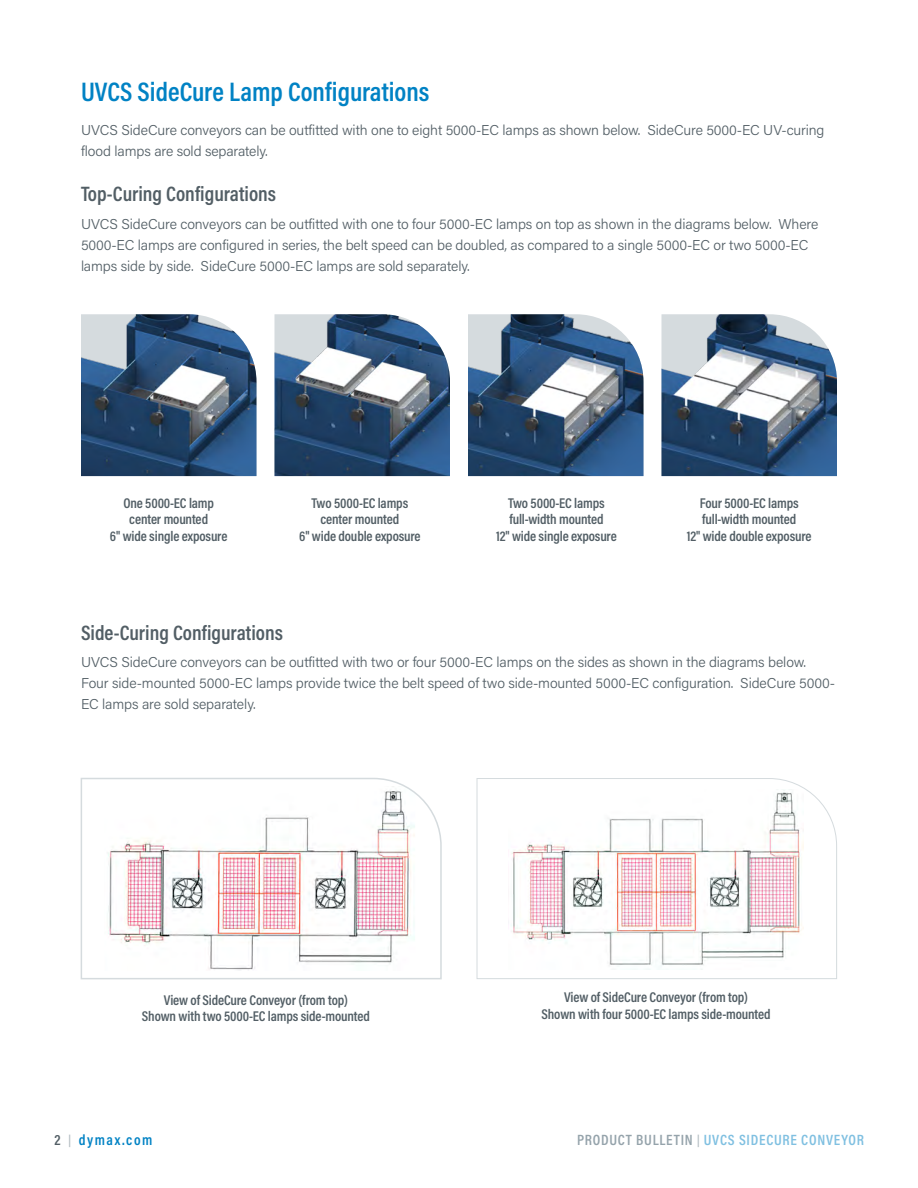
<style>
.page{position:relative;width:918px;height:1188px;background:#fff}
.page>*{position:absolute;margin:0;border:0;box-sizing:border-box;transform-origin:0 0}
.t1{font:600 27px "Acumin Pro Cond";color:#0082c4}
.t2{font:600 21px "Acumin Pro Cond";color:#525e65}
.t3{font:600 15px "Acumin Pro Cond";letter-spacing:.05em;color:#80c0e1}
.t4{font:600 15px "Acumin Pro Cond";letter-spacing:.1em;color:#0082c4}
.t5{font:14.25px/21px "Acumin Variable Concept";letter-spacing:-.01em;color:#525e65}
.t6{font:600 14.25px/16.5px "Acumin Pro Cond";letter-spacing:-.01em;color:#525e65;text-align:center}
.s1{color:#525e65}
.s2{font-size:12px;color:#b1bac0}
.s3{color:#95a3ab}
</style>
<div class="page">
<img style="left:81px;top:314px;width:175px;height:162px">
<img style="left:274px;top:314px;width:176px;height:162px">
<img style="left:468px;top:314px;width:176px;height:162px">
<img style="left:662px;top:314px;width:175px;height:162px">
<svg style="left:80px;top:777px;width:362px;height:203px"></svg>
<svg style="left:476px;top:778px;width:361px;height:201px"></svg>
<h1 class="t1" style="left:81px;top:74px;width:350px">UVCS SideCure Lamp Configurations</h1>
<p class="t5" style="left:81px;top:119px;width:745px">UVCS SideCure conveyors can be outfitted with one to eight 5000-EC lamps as shown below. SideCure 5000-EC UV-curing flood lamps are sold separately.</p>
<h2 class="t2" style="left:81px;top:180px;width:197px">Top-Curing Configurations</h2>
<p class="t5" style="left:81px;top:213px;width:739px">UVCS SideCure conveyors can be outfitted with one to four 5000-EC lamps on top as shown in the diagrams below. Where<br>5000-EC lamps are configured in series, the belt speed can be doubled, as compared to a single 5000-EC or two 5000-EC lamps side by side. SideCure 5000-EC lamps are sold separately.</p>
<p class="t6" style="left:110px;top:494px;width:119px">One 5000-EC lamp center mounted<br>6" wide single exposure</p>
<p class="t6" style="left:687px;top:494px;width:126px">Four 5000-EC lamps full-width mounted<br>12" wide double exposure</p>
<p class="t6" style="left:299px;top:494px;width:123px">Two 5000-EC lamps center mounted<br>6" wide double exposure</p>
<p class="t6" style="left:496px;top:494px;width:122px">Two 5000-EC lamps full-width mounted<br>12" wide single exposure</p>
<h2 class="t2" style="left:81px;top:619px;width:204px">Side-Curing Configurations</h2>
<p class="t5" style="left:81px;top:651px;width:756px">UVCS SideCure conveyors can be outfitted with two or four 5000-EC lamps on the sides as shown in the diagrams below.<br>Four side-mounted 5000-EC lamps provide twice the belt speed of two side-mounted 5000-EC configuration. SideCure 5000-<br>EC lamps are sold separately.</p>
<p class="t6" style="left:142px;top:991px;width:229px">View of SideCure Conveyor (from top)<br>Shown with two 5000-EC lamps side-mounted</p>
<p class="t6" style="left:542px;top:989px;width:231px">View of SideCure Conveyor (from top)<br>Shown with four 5000-EC lamps side-mounted</p>
<p class="t4" style="left:55px;top:1130px;width:99px"><span class="s1">2</span> <span class="s2">|</span> dymax.com</p>
<p class="t3" style="left:577px;top:1130px;width:288px"><span class="s3">PRODUCT BULLETIN</span> <span class="s2">|</span> UVCS SIDECURE CONVEYOR</p>
</div>
